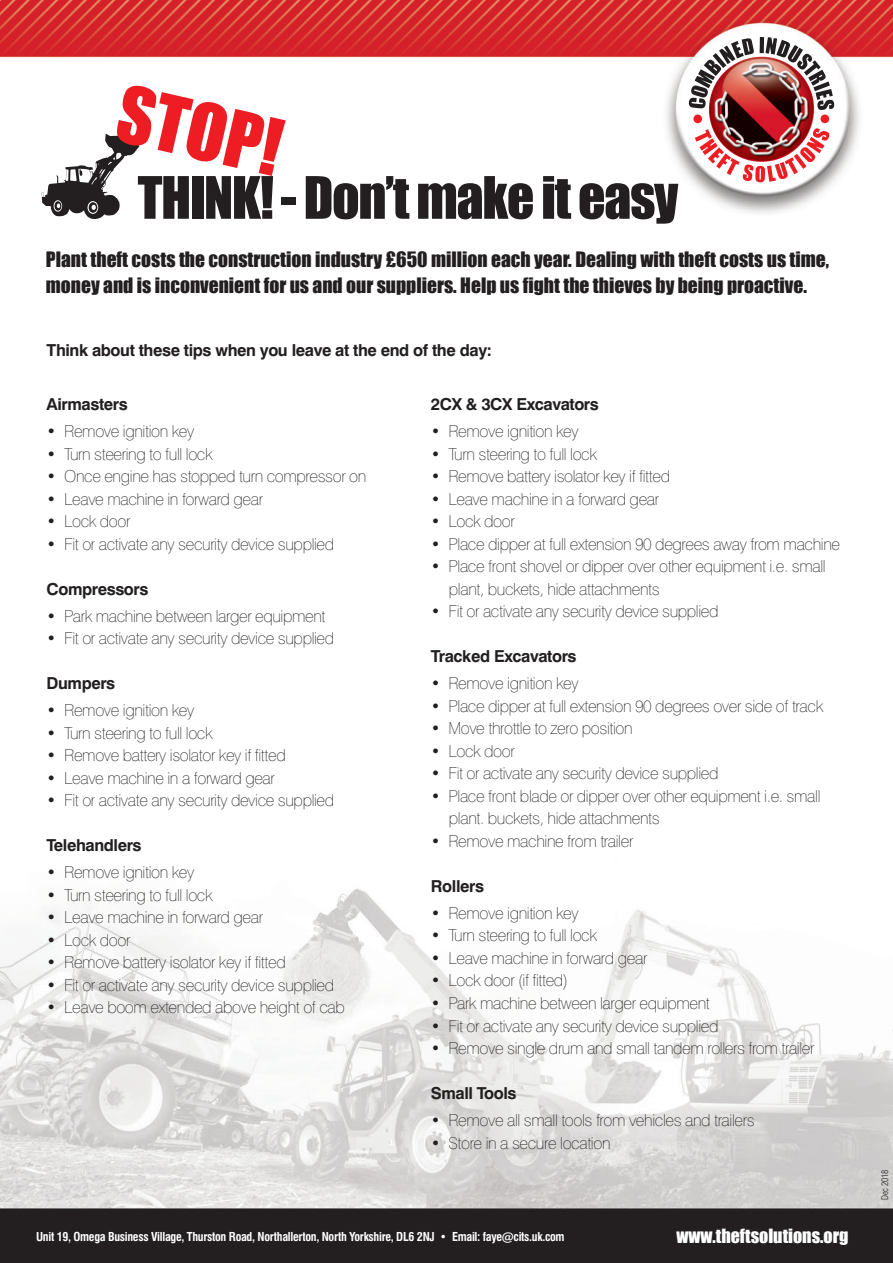
<style>
.page{position:relative;width:893px;height:1263px;background:#fff}
.page>*{position:absolute;margin:0;border:0;box-sizing:border-box;transform-origin:0 0}
.t1{font:72.45px "Impact";color:#ee1d23}
.t2{font:54px "Impact";letter-spacing:-.025em;color:#231f20}
.t3{font:19.5px/25.5px "Impact";color:#231f20}
.t4{font:18px "Impact";color:#fff}
.t5{font:100 16.5px/22.5px "Swiss 721 BT";letter-spacing:-.025em;color:#231f20}
.t6{font:700 16.5px "Swiss 721 BT";letter-spacing:-.025em;color:#231f20}
.t7{font:700 condensed 12px "Swiss 721 BT";letter-spacing:-.025em;color:#fff}
.t8{font:300 condensed 9px "Swiss 721 BT";letter-spacing:-.025em;color:#231f20}
</style>
<div class="page">
<img style="left:0;top:0;width:893px;height:1263px">
<svg style="left:42px;top:134px;width:98px;height:85px"></svg>
<svg style="left:695px;top:128px;width:134px;height:54px"></svg>
<div style="left:693px;top:115px;width:9px;height:8px;background:#ee1d23;border-radius:50%"></div>
<div style="left:820px;top:115px;width:9px;height:8px;background:#ee1d23;border-radius:50%"></div>
<svg style="left:689px;top:38px;width:65px;height:70px"></svg>
<hr style="left:760px;top:37px;width:4px;height:16px;background:#231f20">
<svg style="left:765px;top:37px;width:69px;height:73px"></svg>
<img style="left:709px;top:57px;width:105px;height:105px;border-radius:53px">
<h1 class="t1" style="left:131px;top:57px;width:168px;rotate:13deg">STOP!</h1>
<h2 class="t2" style="left:138px;top:156px;width:542px">THINK! - Don’t make it easy</h2>
<p class="t3" style="left:46px;top:246px;width:785px">Plant theft costs the construction industry £650 million each year. Dealing with theft costs us time, money and is inconvenient for us and our suppliers. Help us fight the thieves by being proactive.</p>
<p class="t6" style="left:47px;top:340px;width:447px">Think about these tips when you leave at the end of the day:</p>
<p class="t6" style="left:47px;top:394px;width:83px">Airmasters</p>
<p class="t5" style="left:47px;top:420px;width:149px">• Remove ignition key</p>
<p class="t5" style="left:47px;top:442px;width:168px">• Turn steering to full lock</p>
<p class="t5" style="left:47px;top:465px;width:321px">• Once engine has stopped turn compressor on</p>
<p class="t5" style="left:47px;top:487px;width:218px">• Leave machine in forward gear</p>
<p class="t5" style="left:47px;top:510px;width:85px">• Lock door</p>
<p class="t5" style="left:47px;top:532px;width:289px">• Fit or activate any security device supplied</p>
<p class="t6" style="left:47px;top:579px;width:103px">Compressors</p>
<p class="t5" style="left:47px;top:604px;width:280px">• Park machine between larger equipment</p>
<p class="t5" style="left:47px;top:627px;width:289px">• Fit or activate any security device supplied</p>
<p class="t6" style="left:47px;top:673px;width:70px">Dumpers</p>
<p class="t5" style="left:47px;top:699px;width:149px">• Remove ignition key</p>
<p class="t5" style="left:47px;top:721px;width:168px">• Turn steering to full lock</p>
<p class="t5" style="left:47px;top:744px;width:241px">• Remove battery isolator key if fitted</p>
<p class="t5" style="left:47px;top:766px;width:230px">• Leave machine in a forward gear</p>
<p class="t5" style="left:47px;top:789px;width:289px">• Fit or activate any security device supplied</p>
<p class="t6" style="left:47px;top:835px;width:97px">Telehandlers</p>
<p class="t5" style="left:47px;top:861px;width:149px">• Remove ignition key</p>
<p class="t5" style="left:47px;top:884px;width:168px">• Turn steering to full lock</p>
<p class="t5" style="left:47px;top:906px;width:218px">• Leave machine in forward gear</p>
<p class="t5" style="left:47px;top:929px;width:85px">• Lock door</p>
<p class="t5" style="left:47px;top:951px;width:241px">• Remove battery isolator key if fitted</p>
<p class="t5" style="left:47px;top:974px;width:289px">• Fit or activate any security device supplied</p>
<p class="t5" style="left:47px;top:996px;width:300px">• Leave boom extended above height of cab</p>
<p class="t6" style="left:431px;top:394px;width:170px">2CX &amp; 3CX Excavators</p>
<p class="t5" style="left:431px;top:420px;width:149px">• Remove ignition key</p>
<p class="t5" style="left:431px;top:443px;width:168px">• Turn steering to full lock</p>
<p class="t5" style="left:431px;top:465px;width:241px">• Remove battery isolator key if fitted</p>
<p class="t5" style="left:431px;top:488px;width:230px">• Leave machine in a forward gear</p>
<p class="t5" style="left:431px;top:510px;width:85px">• Lock door</p>
<p class="t5" style="left:431px;top:533px;width:411px">• Place dipper at full extension 90 degrees away from machine</p>
<p class="t5" style="left:449px;top:555px;width:378px;text-indent:-18px">• Place front shovel or dipper over other equipment i.e. small plant, buckets, hide attachments</p>
<p class="t5" style="left:431px;top:600px;width:289px">• Fit or activate any security device supplied</p>
<p class="t6" style="left:431px;top:646px;width:147px">Tracked Excavators</p>
<p class="t5" style="left:431px;top:672px;width:149px">• Remove ignition key</p>
<p class="t5" style="left:431px;top:695px;width:394px">• Place dipper at full extension 90 degrees over side of track</p>
<p class="t5" style="left:431px;top:717px;width:203px">• Move throttle to zero position</p>
<p class="t5" style="left:431px;top:740px;width:85px">• Lock door</p>
<p class="t5" style="left:431px;top:762px;width:289px">• Fit or activate any security device supplied</p>
<p class="t5" style="left:449px;top:785px;width:373px;text-indent:-18px">• Place front blade or dipper over other equipment i.e. small plant. buckets, hide attachments</p>
<p class="t5" style="left:431px;top:830px;width:204px">• Remove machine from trailer</p>
<p class="t6" style="left:431px;top:876px;width:55px">Rollers</p>
<p class="t5" style="left:431px;top:902px;width:149px">• Remove ignition key</p>
<p class="t5" style="left:431px;top:924px;width:168px">• Turn steering to full lock</p>
<p class="t5" style="left:431px;top:947px;width:218px">• Leave machine in forward gear</p>
<p class="t5" style="left:431px;top:969px;width:138px">• Lock door (if fitted)</p>
<p class="t5" style="left:431px;top:992px;width:280px">• Park machine between larger equipment</p>
<p class="t5" style="left:431px;top:1014px;width:289px">• Fit or activate any security device supplied</p>
<p class="t5" style="left:431px;top:1037px;width:385px">• Remove single drum and small tandem rollers from trailer</p>
<p class="t6" style="left:431px;top:1083px;width:87px">Small Tools</p>
<p class="t5" style="left:431px;top:1109px;width:325px">• Remove all small tools from vehicles and trailers</p>
<p class="t5" style="left:431px;top:1131px;width:181px">• Store in a secure location</p>
<p class="t7" style="left:36px;top:1230px;width:530px">Unit 19, Omega Business Village, Thurston Road, Northallerton, North Yorkshire, DL6 2NJ • Email: faye@cits.uk.com</p>
<p class="t4" style="left:676px;top:1222px;width:174px">www.theftsolutions.org</p>
<p class="t8" style="left:879px;top:1200px;width:31px;rotate:-90deg">Dec 2018</p>
</div>
